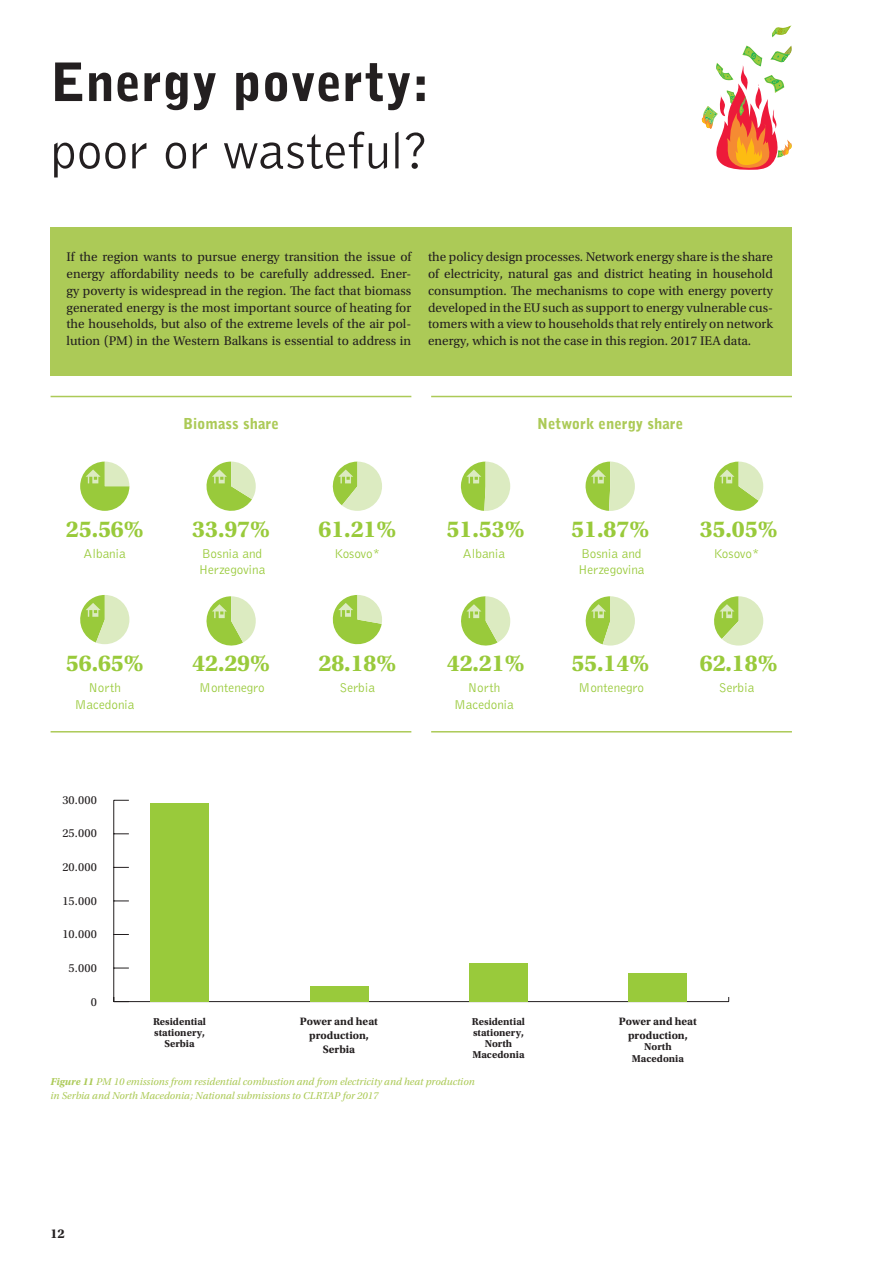
<style>
.page{position:relative;width:893px;height:1263px;background:#fff}
.page>*{position:absolute;margin:0;border:0;box-sizing:border-box;transform-origin:0 0}
.t1{font:300 52.5px "Bell Gothic Std";letter-spacing:-.005em;color:#231f20}
.t2{font:900 52.5px "Bell Gothic Std";color:#231f20}
.t3{font:700 24.3px "Utopia Std";color:#99ca3b}
.Table{font:900 15px "Bell Gothic Std";color:#acca57}
.t4{font:700 13.5px "Utopia Std";color:#231f20}
.Body{font:13.2px/16.8px "Utopia Std";color:#231f20;text-align:justify}
.Table-2{font:300 13.2px/16.8px "Bell Gothic Std";color:#99ca3b}
.t5{font:12.3px "Utopia Std";letter-spacing:.01em;color:#231f20}
.Table-3{font:700 11.25px/14px "Utopia Std";color:#231f20;text-align:center}
.t6{font:italic 10.5px/14px "Utopia Std";color:#acca57}
.Table-4{font:700 10.5px/11.2px "Utopia Std";color:#231f20;text-align:center}
.s1{font-weight:700}
</style>
<div class="page">
<div style="left:51px;top:227px;width:741px;height:149px;background:#acca57"></div>
<svg style="left:80px;top:462px;width:49px;height:49px"></svg>
<svg style="left:206px;top:462px;width:50px;height:49px"></svg>
<svg style="left:332px;top:462px;width:50px;height:49px"></svg>
<svg style="left:80px;top:595px;width:49px;height:49px"></svg>
<svg style="left:206px;top:596px;width:50px;height:50px"></svg>
<svg style="left:332px;top:595px;width:50px;height:50px"></svg>
<svg style="left:460px;top:462px;width:50px;height:49px"></svg>
<svg style="left:585px;top:462px;width:50px;height:49px"></svg>
<svg style="left:714px;top:462px;width:49px;height:49px"></svg>
<svg style="left:461px;top:596px;width:49px;height:50px"></svg>
<svg style="left:585px;top:596px;width:50px;height:49px"></svg>
<svg style="left:714px;top:596px;width:49px;height:49px"></svg>
<hr style="left:51px;top:396px;width:360px;height:1px;background:#acca57">
<hr style="left:431px;top:396px;width:361px;height:1px;background:#acca57">
<hr style="left:51px;top:731px;width:360px;height:1px;background:#acca57">
<hr style="left:431px;top:731px;width:361px;height:1px;background:#acca57">
<hr style="left:114px;top:1001px;width:615px;height:1px;background:#231f20">
<svg style="left:114px;top:800px;width:15px;height:1px"></svg>
<svg style="left:114px;top:833px;width:15px;height:1px"></svg>
<svg style="left:114px;top:867px;width:15px;height:1px"></svg>
<svg style="left:114px;top:900px;width:15px;height:1px"></svg>
<svg style="left:114px;top:934px;width:15px;height:1px"></svg>
<svg style="left:114px;top:968px;width:15px;height:1px"></svg>
<hr style="left:113px;top:800px;width:1px;height:201px;background:#231f20">
<div style="left:629px;top:974px;width:58px;height:28px;background:#99ca3b"></div>
<div style="left:469px;top:963px;width:59px;height:39px;background:#99ca3b"></div>
<div style="left:310px;top:986px;width:58px;height:16px;background:#99ca3b"></div>
<div style="left:150px;top:804px;width:59px;height:198px;background:#99ca3b"></div>
<svg style="left:772px;top:25px;width:19px;height:12px"></svg>
<svg style="left:701px;top:46px;width:91px;height:124px"></svg>
<p class="t2" style="left:51px;top:52px;width:380px">Energy poverty:</p>
<p class="t1" style="left:51px;top:123px;width:380px">poor or wasteful?</p>
<p class="Body" style="left:67px;top:249px;width:346px">If the region wants to pursue energy transition the issue of energy affordability needs to be carefully addressed. Ener&shy;gy poverty is widespread in the region. The fact that biomass generated energy is the most important source of heating for the households, but also of the extreme levels of the air pol&shy;lution (PM) in the Western Balkans is essential to address in</p>
<p class="Body" style="left:428px;top:249px;width:346px">the policy design processes. Network energy share is the share of electricity, natural gas and district heating in household consumption. The mechanisms to cope with energy poverty developed in the EU such as support to energy vulnerable cus&shy;tomers with a view to households that rely entirely on network energy, which is not the case in this region. 2017 IEA data.</p>
<p class="Table" style="left:183px;top:415px;width:97px">Biomass share</p>
<p class="Table" style="left:537px;top:415px;width:148px">Network energy share</p>
<h2 class="t3" style="left:66px;top:515px;width:79px">25.56%</h2>
<h2 class="t3" style="left:192px;top:515px;width:79px">33.97%</h2>
<h2 class="t3" style="left:319px;top:515px;width:79px">61.21%</h2>
<p class="Table-2" style="left:84px;top:545px;width:44px">Albania</p>
<p class="Table-2" style="left:199px;top:545px;width:68px">Bosnia and<br>Herzegovina</p>
<p class="Table-2" style="left:334px;top:545px;width:47px">Kosovo*</p>
<h2 class="t3" style="left:66px;top:649px;width:79px">56.65%</h2>
<h2 class="t3" style="left:192px;top:649px;width:79px">42.29%</h2>
<h2 class="t3" style="left:319px;top:649px;width:79px">28.18%</h2>
<p class="Table-2" style="left:88px;top:680px;width:34px">North</p>
<p class="Table-2" style="left:75px;top:697px;width:61px">Macedonia</p>
<p class="Table-2" style="left:199px;top:680px;width:67px">Montenegro</p>
<p class="Table-2" style="left:339px;top:680px;width:37px">Serbia</p>
<p class="t5" style="left:62px;top:793px;width:36px">30.000</p>
<p class="t5" style="left:62px;top:826px;width:36px">25.000</p>
<p class="t5" style="left:62px;top:860px;width:36px">20.000</p>
<p class="t5" style="left:62px;top:894px;width:36px">15.000</p>
<p class="t5" style="left:62px;top:928px;width:36px">10.000</p>
<p class="t5" style="left:69px;top:961px;width:30px">5.000</p>
<p class="t5" style="left:91px;top:995px;width:8px">0</p>
<p class="Table-4" style="left:153px;top:1015px;width:55px">Residential stationery,<br>Serbia</p>
<p class="Table-3" style="left:300px;top:1014px;width:80px">Power and heat production,</p>
<p class="Table-3" style="left:323px;top:1043px;width:34px">Serbia</p>
<h2 class="t3" style="left:447px;top:515px;width:79px">51.53%</h2>
<h2 class="t3" style="left:571px;top:515px;width:79px">51.87%</h2>
<h2 class="t3" style="left:700px;top:515px;width:79px">35.05%</h2>
<p class="Table-2" style="left:463px;top:545px;width:44px">Albania</p>
<p class="Table-2" style="left:578px;top:545px;width:68px">Bosnia and<br>Herzegovina</p>
<p class="Table-2" style="left:714px;top:545px;width:47px">Kosovo*</p>
<h2 class="t3" style="left:447px;top:649px;width:79px">42.21%</h2>
<h2 class="t3" style="left:571px;top:649px;width:79px">55.14%</h2>
<h2 class="t3" style="left:700px;top:649px;width:79px">62.18%</h2>
<p class="Table-2" style="left:468px;top:680px;width:34px">North</p>
<p class="Table-2" style="left:454px;top:697px;width:61px">Macedonia</p>
<p class="Table-2" style="left:579px;top:680px;width:67px">Montenegro</p>
<p class="Table-2" style="left:719px;top:680px;width:37px">Serbia</p>
<p class="Table-4" style="left:472px;top:1015px;width:55px">Residential stationery,<br>North</p>
<p class="Table-4" style="left:472px;top:1049px;width:54px">Macedonia</p>
<p class="Table-3" style="left:619px;top:1014px;width:80px">Power and heat production,</p>
<p class="Table-4" style="left:644px;top:1041px;width:29px">North</p>
<p class="Table-4" style="left:632px;top:1053px;width:54px">Macedonia</p>
<p class="t6" style="left:51px;top:1074px;width:426px"><span class="s1">Figure 11</span> PM 10 emissions from residential combustion and from electricity and heat production in Serbia and North Macedonia; National submissions to CLRTAP for 2017</p>
<p class="t4" style="left:51px;top:1225px;width:16px">12</p>
</div>
